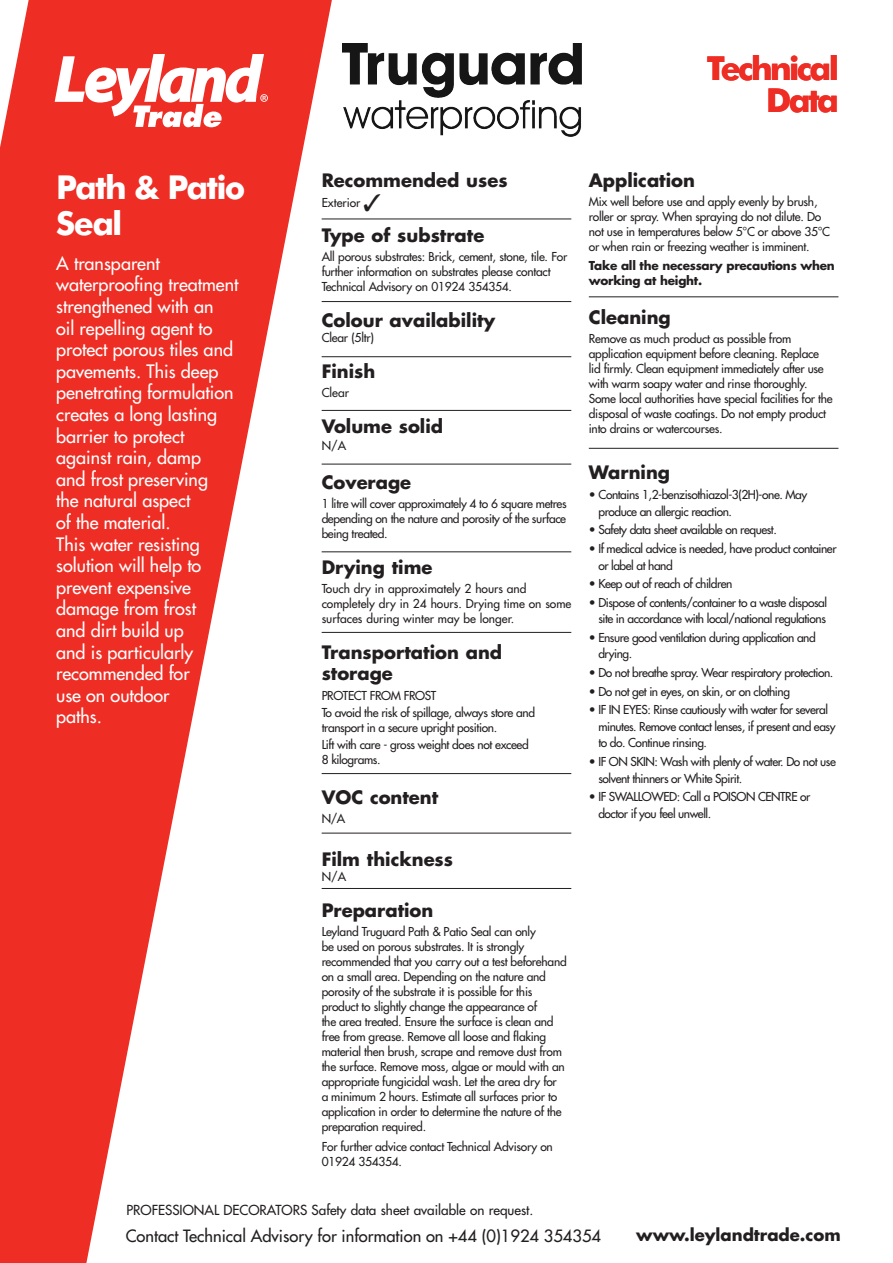
<style>
.page{position:relative;width:893px;height:1263px;background:#fff}
.page>*{position:absolute;margin:0;border:0;box-sizing:border-box;transform-origin:0 0}
.t1{font:700 33px/36px "Futura BT";letter-spacing:-.055em;color:#fff}
.t2{font:700 33px/31.5px "Futura BT";letter-spacing:-.08em;color:#ee2e25;text-align:right}
.t3{font:18px/21.6px "Futura";color:#fff}
.range_subhead{font:700 18px "Futura";color:#231f20}
.range_text{font:700 18px/21px "Futura";color:#231f20}
.t4{font:16.5px "Futura";color:#231f20}
.t5{font:700 16.5px "Futura";color:#231f20}
.t6{font:13.5px "Futura";color:#231f20}
.range_text-2{font:12px/15px "Futura";letter-spacing:-.02em;color:#231f20}
.range_text-3{font:12px/15px "Futura";color:#231f20}
.t7{font:700 12px/15px "Futura";letter-spacing:-.02em;color:#231f20}
</style>
<div class="page">
<svg style="left:0;top:0;width:340px;height:1263px;fill:#ee2e25"></svg>
<svg style="left:55px;top:54px;width:213px;height:73px"></svg>
<hr style="left:322px;top:219px;width:249px;height:1px;background:#231f20">
<hr style="left:322px;top:301px;width:249px;height:1px;background:#231f20">
<hr style="left:322px;top:356px;width:249px;height:1px;background:#231f20">
<hr style="left:322px;top:410px;width:249px;height:1px;background:#231f20">
<hr style="left:322px;top:551px;width:249px;height:1px;background:#231f20">
<hr style="left:322px;top:632px;width:249px;height:1px;background:#231f20">
<hr style="left:589px;top:448px;width:249px;height:1px;background:#231f20">
<hr style="left:322px;top:773px;width:249px;height:1px;background:#231f20">
<hr style="left:322px;top:464px;width:249px;height:1px;background:#231f20">
<hr style="left:322px;top:833px;width:249px;height:1px;background:#231f20">
<hr style="left:322px;top:888px;width:249px;height:1px;background:#231f20">
<hr style="left:589px;top:296px;width:249px;height:1px;background:#231f20">
<img style="left:342px;top:43px;width:239px;height:94px">
<p class="t2" style="left:707px;top:53px;width:134px">Technical<br>Data</p>
<p class="t1" style="left:56px;top:169px;width:191px">Path &amp; Patio<br>Seal</p>
<p class="t3" style="left:56px;top:252px;width:184px">A transparent waterproofing treatment strengthened with an<br>oil repelling agent to protect porous tiles and pavements. This deep penetrating formulation creates a long lasting barrier to protect against rain, damp<br>and frost preserving<br>the natural aspect<br>of the material.<br>This water resisting solution will help to prevent expensive damage from frost<br>and dirt build up<br>and is particularly recommended for<br>use on outdoor<br>paths.</p>
<p class="range_subhead" style="left:322px;top:167px;width:187px">Recommended uses</p>
<p class="range_subhead" style="left:322px;top:223px;width:164px">Type of substrate</p>
<p class="range_text-2" style="left:322px;top:249px;width:247px">All porous substrates: Brick, cement, stone, tile. For further information on substrates please contact<br>Technical Advisory on 01924 354354.</p>
<p class="range_subhead" style="left:322px;top:308px;width:175px">Colour availability</p>
<p class="range_text-2" style="left:322px;top:330px;width:54px">Clear (5ltr)</p>
<p class="range_text" style="left:322px;top:360px;width:55px">Finish</p>
<p class="range_text-2" style="left:322px;top:385px;width:29px">Clear</p>
<p class="range_subhead" style="left:322px;top:414px;width:123px">Volume solid</p>
<p class="range_text-2" style="left:322px;top:438px;width:26px">N/A</p>
<p class="range_subhead" style="left:322px;top:470px;width:91px">Coverage</p>
<p class="range_text-2" style="left:322px;top:496px;width:246px;text-align:justify">1 litre will cover approximately 4 to 6 square metres depending on the nature and porosity of the surface being treated.</p>
<p class="range_subhead" style="left:322px;top:555px;width:112px">Drying time</p>
<p class="range_text-3" style="left:322px;top:581px;width:251px">Touch dry in approximately 2 hours and completely dry in 24 hours. Drying time on some surfaces during winter may be longer.</p>
<p class="range_text" style="left:322px;top:641px;width:182px">Transportation and storage</p>
<p class="range_text-2" style="left:322px;top:688px;width:116px">PROTECT FROM FROST</p>
<p class="range_text-2" style="left:322px;top:705px;width:215px">To avoid the risk of spillage, always store and transport in a secure upright position.</p>
<p class="range_text-2" style="left:322px;top:737px;width:209px">Lift with care - gross weight does not exceed<br>8 kilograms.</p>
<p class="range_subhead" style="left:322px;top:785px;width:118px">VOC content</p>
<p class="range_text-2" style="left:322px;top:811px;width:25px">N/A</p>
<p class="range_subhead" style="left:322px;top:847px;width:133px">Film thickness</p>
<p class="range_text-2" style="left:322px;top:869px;width:26px">N/A</p>
<p class="range_subhead" style="left:322px;top:898px;width:113px">Preparation</p>
<p class="range_text-2" style="left:322px;top:924px;width:247px">Leyland Truguard Path &amp; Patio Seal can only<br>be used on porous substrates. It is strongly recommended that you carry out a test beforehand on a small area. Depending on the nature and porosity of the substrate it is possible for this product to slightly change the appearance of<br>the area treated. Ensure the surface is clean and free from grease. Remove all loose and flaking material then brush, scrape and remove dust from the surface. Remove moss, algae or mould with an appropriate fungicidal wash. Let the area dry for<br>a minimum 2 hours. Estimate all surfaces prior to application in order to determine the nature of the preparation required.</p>
<p class="range_text-2" style="left:322px;top:1138px;width:233px">For further advice contact Technical Advisory on<br>01924 354354.</p>
<p class="range_text-3" style="left:322px;top:195px;width:40px">Exterior</p>
<p class="t6" style="left:126px;top:1201px;width:408px">PROFESSIONAL DECORATORS Safety data sheet available on request.</p>
<p class="range_subhead" style="left:589px;top:167px;width:108px">Application</p>
<p class="range_text-2" style="left:589px;top:194px;width:243px">Mix well before use and apply evenly by brush, roller or spray. When spraying do not dilute. Do not use in temperatures below 5°C or above 35°C or when rain or freezing weather is imminent.</p>
<p class="t7" style="left:589px;top:258px;width:248px">Take all the necessary precautions when working at height.</p>
<p class="range_subhead" style="left:589px;top:304px;width:83px">Cleaning</p>
<p class="range_text-2" style="left:589px;top:331px;width:245px">Remove as much product as possible from application equipment before cleaning. Replace lid firmly. Clean equipment immediately after use with warm soapy water and rinse thoroughly.<br>Some local authorities have special facilities for the disposal of waste coatings. Do not empty product into drains or watercourses.</p>
<p class="range_subhead" style="left:589px;top:460px;width:83px">Warning</p>
<p class="range_text-2" style="left:598px;top:487px;width:210px;line-height:16.5px;text-indent:-10px">• Contains 1,2-benzisothiazol-3(2H)-one. May produce an allergic reaction.</p>
<p class="range_text-2" style="left:589px;top:522px;width:190px">• Safety data sheet available on request.</p>
<p class="range_text-2" style="left:598px;top:540px;width:240px;line-height:16.5px;text-indent:-10px">• If medical advice is needed, have product container or label at hand</p>
<p class="range_text-2" style="left:589px;top:576px;width:145px">• Keep out of reach of children</p>
<p class="range_text-2" style="left:589px;top:594px;width:240px;line-height:16.5px;text-align:right">• Dispose of contents/container to a waste disposal site in accordance with local/national regulations</p>
<p class="range_text-2" style="left:598px;top:629px;width:219px;line-height:16.5px;text-indent:-10px">• Ensure good ventilation during application and drying.</p>
<p class="range_text-2" style="left:589px;top:665px;width:246px">• Do not breathe spray. Wear respiratory protection.</p>
<p class="range_text-2" style="left:589px;top:684px;width:203px">• Do not get in eyes, on skin, or on clothing</p>
<p class="range_text-2" style="left:598px;top:702px;width:239px;line-height:16.5px;text-indent:-10px">• IF IN EYES: Rinse cautiously with water for several minutes. Remove contact lenses, if present and easy to do. Continue rinsing.</p>
<p class="range_text-2" style="left:598px;top:753px;width:239px;line-height:16.5px;text-indent:-10px">• IF ON SKIN: Wash with plenty of water. Do not use solvent thinners or White Spirit.</p>
<p class="range_text-2" style="left:598px;top:788px;width:214px;line-height:16.5px;text-indent:-10px">• IF SWALLOWED: Call a POISON CENTRE or doctor if you feel unwell.</p>
<h3 class="t4" style="left:126px;top:1225px;width:477px">Contact Technical Advisory for information on +44 (0)1924 354354</h3>
<h3 class="t5" style="left:636px;top:1223px;width:206px">www.leylandtrade.com</h3>
</div>
